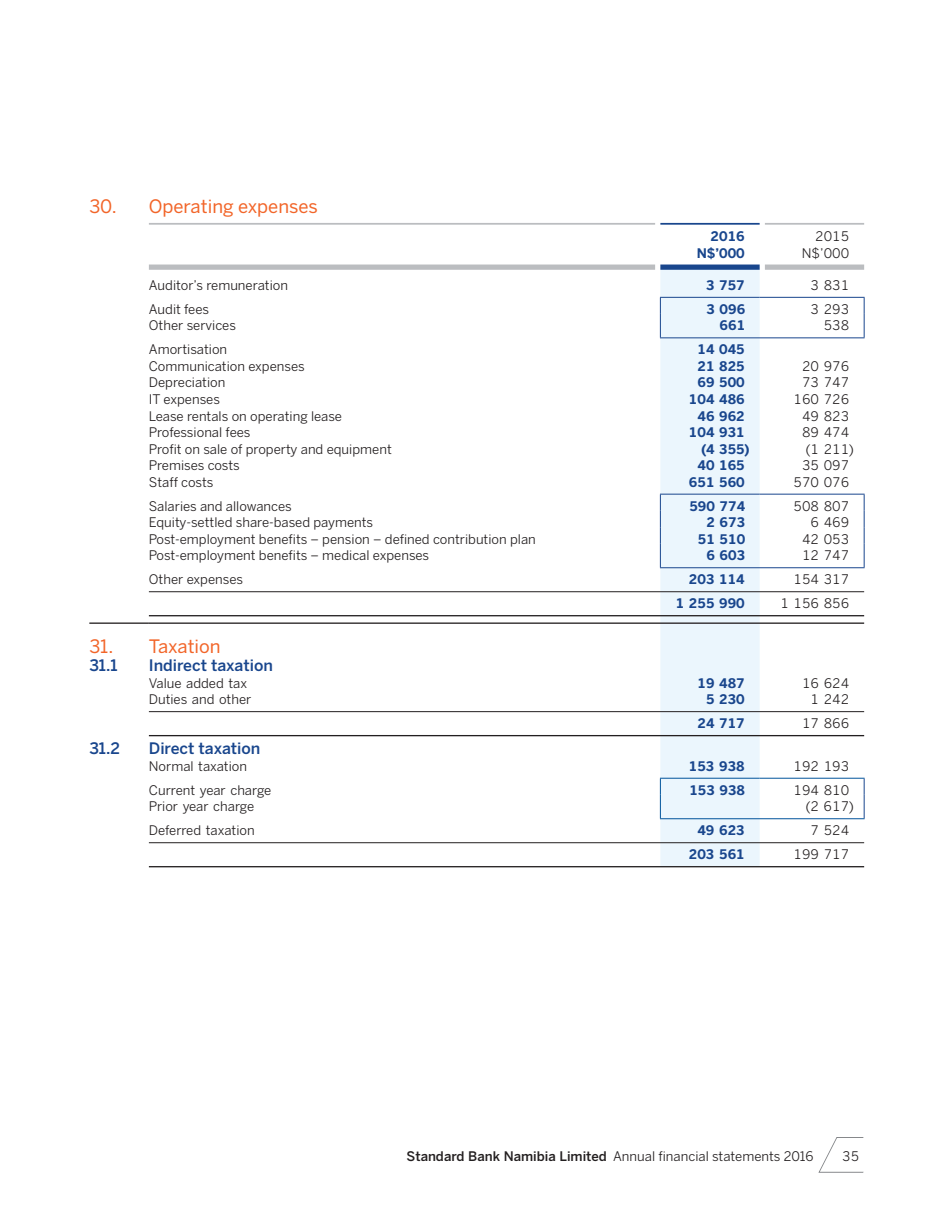
<style>
.page{position:relative;width:943px;height:1216px;background:#fff}
.page>*{position:absolute;margin:0;border:0;box-sizing:border-box;transform-origin:0 0}
.t1{font:18.38px "Benton Sans";color:#f26529}
.t2{font:500 15.75px "Benton Sans";color:#19468d}
.t3{font:13.12px/16.6px "Benton Sans";color:#231f20;text-align:right}
.t4{font:700 13.12px/16.6px "Benton Sans";color:#19468d;text-align:right}
.s1{font-weight:500}
</style>
<div class="page">
<svg style="left:818px;top:1137px;width:46px;height:36px"></svg>
<div style="left:660px;top:270px;width:99px;height:596px;background:#ebf6fd"></div>
<hr style="left:149px;top:223px;width:506px;height:2px;background:#bbbdc0">
<div style="left:149px;top:264px;width:506px;height:6px;background:#bbbdc0"></div>
<div style="left:765px;top:264px;width:99px;height:6px;background:#bbbdc0"></div>
<div style="left:660px;top:264px;width:99px;height:6px;background:#19468d"></div>
<hr style="left:149px;top:591px;width:715px;height:1px;background:#231f20">
<hr style="left:149px;top:711px;width:715px;height:1px;background:#231f20">
<hr style="left:149px;top:842px;width:715px;height:1px;background:#231f20">
<hr style="left:89px;top:622px;width:60px;height:1px;background:#231f20">
<hr style="left:149px;top:622px;width:715px;height:1px;background:#231f20">
<hr style="left:149px;top:735px;width:715px;height:1px;background:#231f20">
<hr style="left:149px;top:866px;width:715px;height:1px;background:#231f20">
<hr style="left:660px;top:223px;width:99px;height:2px;background:#19468d">
<hr style="left:765px;top:223px;width:99px;height:2px;background:#bbbdc0">
<hr style="left:660px;top:777px;width:99px;height:1px;background:#00539b">
<hr style="left:759px;top:777px;width:105px;height:1px;background:#00539b">
<svg style="left:660px;top:778px;width:1px;height:40px"></svg>
<hr style="left:660px;top:818px;width:204px;height:1px;background:#00539b">
<hr style="left:149px;top:615px;width:715px;height:1px;background:#231f20">
<svg style="left:863px;top:298px;width:1px;height:39px"></svg>
<svg style="left:863px;top:494px;width:1px;height:73px"></svg>
<hr style="left:660px;top:297px;width:99px;height:1px;background:#19468d">
<hr style="left:759px;top:297px;width:105px;height:1px;background:#19468d">
<svg style="left:660px;top:298px;width:1px;height:39px"></svg>
<hr style="left:660px;top:337px;width:204px;height:1px;background:#19468d">
<svg style="left:863px;top:778px;width:1px;height:40px"></svg>
<hr style="left:660px;top:493px;width:99px;height:1px;background:#19468d">
<hr style="left:759px;top:493px;width:105px;height:1px;background:#19468d">
<svg style="left:660px;top:494px;width:1px;height:73px"></svg>
<hr style="left:660px;top:567px;width:204px;height:1px;background:#19468d">
<h1 class="t1" style="left:89px;top:198px;width:230px">30. Operating expenses</h1>
<p class="t4" style="left:696px;top:229px;width:50px">2016<br>N$’000</p>
<p class="t3" style="left:801px;top:229px;width:49px">2015<br>N$’000</p>
<p class="t3" style="left:149px;top:278px;width:141px">Auditor’s remuneration</p>
<p class="t4" style="left:706px;top:278px;width:40px">3 757</p>
<p class="t3" style="left:810px;top:278px;width:40px">3 831</p>
<p class="t3" style="left:149px;top:302px;width:62px">Audit fees</p>
<p class="t4" style="left:706px;top:302px;width:40px">3 096</p>
<p class="t3" style="left:810px;top:302px;width:40px">3 293</p>
<p class="t3" style="left:149px;top:318px;width:89px">Other services</p>
<p class="t4" style="left:719px;top:318px;width:27px">661</p>
<p class="t3" style="left:823px;top:318px;width:27px">538</p>
<p class="t3" style="left:149px;top:342px;width:80px">Amortisation</p>
<p class="t4" style="left:697px;top:342px;width:49px">14 045</p>
<p class="t3" style="left:149px;top:359px;width:157px">Communication expenses</p>
<p class="t4" style="left:697px;top:359px;width:49px">21 825</p>
<p class="t3" style="left:802px;top:359px;width:49px">20 976</p>
<p class="t3" style="left:149px;top:375px;width:78px">Depreciation</p>
<p class="t4" style="left:697px;top:375px;width:49px">69 500</p>
<p class="t3" style="left:802px;top:375px;width:49px">73 747</p>
<p class="t3" style="left:149px;top:392px;width:73px">IT expenses</p>
<p class="t4" style="left:689px;top:392px;width:57px">104 486</p>
<p class="t3" style="left:793px;top:392px;width:57px">160 726</p>
<p class="t3" style="left:149px;top:408px;width:195px">Lease rentals on operating lease</p>
<p class="t4" style="left:697px;top:408px;width:49px">46 962</p>
<p class="t3" style="left:802px;top:408px;width:49px">49 823</p>
<p class="t3" style="left:149px;top:425px;width:103px">Professional fees</p>
<p class="t4" style="left:689px;top:425px;width:57px">104 931</p>
<p class="t3" style="left:802px;top:425px;width:49px">89 474</p>
<p class="t3" style="left:149px;top:441px;width:244px">Profit on sale of property and equipment</p>
<p class="t4" style="left:701px;top:441px;width:49px">(4 355)</p>
<p class="t3" style="left:806px;top:441px;width:49px">(1 211)</p>
<p class="t3" style="left:149px;top:458px;width:92px">Premises costs</p>
<p class="t4" style="left:697px;top:458px;width:49px">40 165</p>
<p class="t3" style="left:802px;top:458px;width:49px">35 097</p>
<p class="t3" style="left:149px;top:474px;width:66px">Staff costs</p>
<p class="t4" style="left:689px;top:474px;width:57px">651 560</p>
<p class="t3" style="left:793px;top:474px;width:57px">570 076</p>
<p class="t3" style="left:149px;top:498px;width:144px">Salaries and allowances</p>
<p class="t4" style="left:689px;top:498px;width:57px">590 774</p>
<p class="t3" style="left:793px;top:498px;width:57px">508 807</p>
<p class="t3" style="left:149px;top:515px;width:226px">Equity-settled share-based payments</p>
<p class="t4" style="left:706px;top:515px;width:40px">2 673</p>
<p class="t3" style="left:810px;top:515px;width:40px">6 469</p>
<p class="t3" style="left:149px;top:531px;width:388px">Post-employment benefits – pension – defined contribution plan</p>
<p class="t4" style="left:698px;top:531px;width:49px">51 510</p>
<p class="t3" style="left:802px;top:531px;width:49px">42 053</p>
<p class="t3" style="left:149px;top:548px;width:282px">Post-employment benefits – medical expenses</p>
<p class="t4" style="left:706px;top:548px;width:40px">6 603</p>
<p class="t3" style="left:802px;top:548px;width:49px">12 747</p>
<p class="t3" style="left:149px;top:572px;width:96px">Other expenses</p>
<p class="t4" style="left:689px;top:572px;width:57px">203 114</p>
<p class="t3" style="left:793px;top:572px;width:57px">154 317</p>
<p class="t4" style="left:675px;top:596px;width:70px">1 255 990</p>
<p class="t3" style="left:780px;top:596px;width:70px">1 156 856</p>
<h1 class="t1" style="left:89px;top:637px;width:133px">31. Taxation</h1>
<p class="t2" style="left:89px;top:658px;width:30px">31.1</p>
<p class="t2" style="left:149px;top:658px;width:126px">Indirect taxation</p>
<p class="t3" style="left:149px;top:675px;width:100px">Value added tax</p>
<p class="t4" style="left:697px;top:675px;width:49px">19 487</p>
<p class="t3" style="left:802px;top:675px;width:49px">16 624</p>
<p class="t3" style="left:149px;top:692px;width:104px">Duties and other</p>
<p class="t4" style="left:706px;top:692px;width:40px">5 230</p>
<p class="t3" style="left:810px;top:692px;width:40px">1 242</p>
<p class="t4" style="left:697px;top:716px;width:49px">24 717</p>
<p class="t3" style="left:802px;top:716px;width:49px">17 866</p>
<p class="t2" style="left:89px;top:741px;width:32px">31.2</p>
<p class="t2" style="left:149px;top:741px;width:113px">Direct taxation</p>
<p class="t3" style="left:149px;top:758px;width:100px">Normal taxation</p>
<p class="t4" style="left:689px;top:758px;width:57px">153 938</p>
<p class="t3" style="left:793px;top:758px;width:57px">192 193</p>
<p class="t3" style="left:149px;top:782px;width:124px">Current year charge</p>
<p class="t4" style="left:689px;top:782px;width:57px">153 938</p>
<p class="t3" style="left:793px;top:782px;width:57px">194 810</p>
<p class="t3" style="left:149px;top:799px;width:107px">Prior year charge</p>
<p class="t3" style="left:806px;top:799px;width:49px">(2 617)</p>
<p class="t3" style="left:149px;top:823px;width:107px">Deferred taxation</p>
<p class="t4" style="left:697px;top:823px;width:49px">49 623</p>
<p class="t3" style="left:810px;top:823px;width:40px">7 524</p>
<p class="t4" style="left:689px;top:847px;width:57px">203 561</p>
<p class="t3" style="left:793px;top:847px;width:57px">199 717</p>
<p class="t3" style="left:406px;top:1148px;width:408px"><span class="s1">Standard Bank Namibia Limited</span> Annual financial statements 2016</p>
<p class="t3" style="left:842px;top:1148px;width:19px">35</p>
</div>
